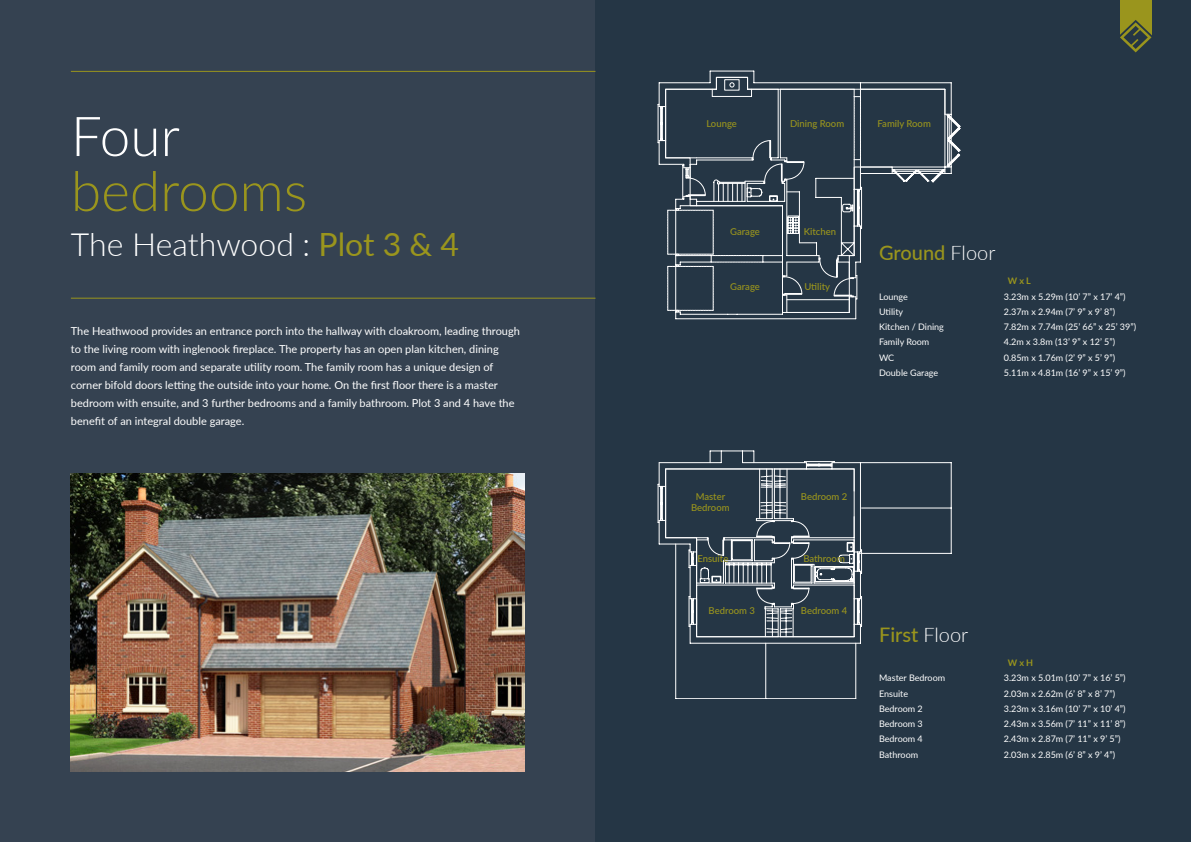
<style>
.page{position:relative;width:1191px;height:842px;background:#fff}
.page>*{position:absolute;margin:0;border:0;box-sizing:border-box;transform-origin:0 0}
.t1{font:300 55px "Lato";color:#9a951d}
.t2{font:300 55px "Lato";color:#fff}
.t3{font:300 32px "Lato";color:#fff}
.t4{font:500 20px "Lato";color:#9a951d}
.t5{font:11px/18px "Lato";color:#fff}
.t6{font:500 9.5px "Lato";color:#9a951d}
.t7{font:9px "Lato";color:#fff}
.t8{font:700 9px "Lato";color:#9a951d}
.s1{font-weight:400;color:#9a951d}
.s2{font-weight:300;color:#fff}
</style>
<div class="page">
<div style="left:0;top:0;width:595px;height:842px;background:#354251"></div>
<img style="left:71px;top:473px;width:453px;height:298px">
<div style="left:595px;top:0;width:596px;height:842px;background:#253645"></div>
<div style="left:1119px;top:0;width:32px;height:38px;background:#9a951d"></div>
<svg style="left:1119px;top:16px;width:33px;height:37px"></svg>
<hr style="left:71px;top:71px;width:524px;height:1px;background:#9a951d">
<hr style="left:71px;top:298px;width:524px;height:1px;background:#9a951d">
<hr style="left:675px;top:319px;width:180px;height:1px;background:#fff">
<hr style="left:710px;top:71px;width:44px;height:1px;background:#fff">
<svg style="left:818px;top:313px;width:39px;height:6px"></svg>
<svg style="left:747px;top:71px;width:7px;height:6px"></svg>
<svg style="left:710px;top:71px;width:7px;height:6px"></svg>
<svg style="left:945px;top:83px;width:6px;height:91px"></svg>
<svg style="left:665px;top:77px;width:280px;height:236px"></svg>
<svg style="left:659px;top:140px;width:145px;height:179px"></svg>
<svg style="left:658px;top:462px;width:204px;height:237px"></svg>
<hr style="left:860px;top:462px;width:91px;height:1px;background:#fff">
<hr style="left:951px;top:463px;width:1px;height:90px;background:#fff">
<hr style="left:860px;top:553px;width:91px;height:1px;background:#fff">
<hr style="left:861px;top:508px;width:90px;height:1px;background:#fff">
<svg style="left:659px;top:451px;width:202px;height:192px"></svg>
<h1 class="t2" style="left:71px;top:98px;width:111px">Four</h1>
<h1 class="t1" style="left:71px;top:153px;width:238px">bedrooms</h1>
<h2 class="t3" style="left:71px;top:222px;width:390px">The Heathwood : <span class="s1">Plot 3 &amp; 4</span></h2>
<p class="t5" style="left:71px;top:321px;width:450px">The Heathwood provides an entrance porch into the hallway with cloakroom, leading through to the living room with inglenook fireplace. The property has an open plan kitchen, dining room and family room and separate utility room. The family room has a unique design of corner bifold doors letting the outside into your home. On the first floor there is a master bedroom with ensuite, and 3 further bedrooms and a family bathroom. Plot 3 and 4 have the benefit of an integral double garage.</p>
<p class="t6" style="left:706px;top:117px;width:32px">Lounge</p>
<p class="t6" style="left:790px;top:117px;width:56px">Dining Room</p>
<p class="t6" style="left:877px;top:117px;width:55px">Family Room</p>
<p class="t6" style="left:730px;top:224px;width:31px">Garage</p>
<p class="t6" style="left:804px;top:224px;width:34px">Kitchen</p>
<p class="t6" style="left:730px;top:280px;width:31px">Garage</p>
<p class="t6" style="left:804px;top:280px;width:27px">Utility</p>
<h3 class="t4" style="left:879px;top:239px;width:118px">Ground <span class="s2">Floor</span></h3>
<p class="t8" style="left:1007px;top:274px;width:25px">W x L</p>
<p class="t7" style="left:879px;top:290px;width:30px">Lounge</p>
<p class="t7" style="left:1003px;top:290px;width:123px">3.23m x 5.29m (10’ 7” x 17’ 4”)</p>
<p class="t7" style="left:879px;top:305px;width:26px">Utility</p>
<p class="t7" style="left:1003px;top:305px;width:113px">2.37m x 2.94m (7’ 9” x 9’ 8”)</p>
<p class="t7" style="left:879px;top:320px;width:66px">Kitchen / Dining</p>
<p class="t7" style="left:1003px;top:320px;width:134px">7.82m x 7.74m (25’ 66” x 25’ 39”)</p>
<p class="t7" style="left:879px;top:336px;width:52px">Family Room</p>
<p class="t7" style="left:1003px;top:336px;width:113px">4.2m x 3.8m (13’ 9” x 12’ 5”)</p>
<p class="t7" style="left:879px;top:351px;width:17px">WC</p>
<p class="t7" style="left:1003px;top:351px;width:113px">0.85m x 1.76m (2’ 9” x 5’ 9”)</p>
<p class="t7" style="left:879px;top:366px;width:61px">Double Garage</p>
<p class="t7" style="left:1003px;top:366px;width:123px">5.11m x 4.81m (16’ 9” x 15’ 9”)</p>
<p class="t6" style="left:695px;top:490px;width:31px">Master</p>
<p class="t6" style="left:801px;top:490px;width:48px">Bedroom 2</p>
<p class="t6" style="left:691px;top:501px;width:40px">Bedroom</p>
<p class="t6" style="left:697px;top:551px;width:32px">Ensuite</p>
<p class="t6" style="left:803px;top:551px;width:43px">Bathroom</p>
<p class="t6" style="left:708px;top:603px;width:48px">Bedroom 3</p>
<p class="t6" style="left:801px;top:603px;width:48px">Bedroom 4</p>
<h3 class="t4" style="left:879px;top:620px;width:91px">First <span class="s2">Floor</span></h3>
<p class="t8" style="left:1007px;top:656px;width:27px">W x H</p>
<p class="t7" style="left:879px;top:672px;width:68px">Master Bedroom</p>
<p class="t7" style="left:1003px;top:672px;width:123px">3.23m x 5.01m (10’ 7” x 16’ 5”)</p>
<p class="t7" style="left:879px;top:687px;width:31px">Ensuite</p>
<p class="t7" style="left:1003px;top:687px;width:113px">2.03m x 2.62m (6’ 8” x 8’ 7”)</p>
<p class="t7" style="left:879px;top:702px;width:45px">Bedroom 2</p>
<p class="t7" style="left:1003px;top:702px;width:123px">3.23m x 3.16m (10’ 7” x 10’ 4”)</p>
<p class="t7" style="left:879px;top:717px;width:45px">Bedroom 3</p>
<p class="t7" style="left:1003px;top:717px;width:123px">2.43m x 3.56m (7’ 11” x 11’ 8”)</p>
<p class="t7" style="left:879px;top:732px;width:45px">Bedroom 4</p>
<p class="t7" style="left:1003px;top:732px;width:118px">2.43m x 2.87m (7’ 11” x 9’ 5”)</p>
<p class="t7" style="left:879px;top:748px;width:41px">Bathroom</p>
<p class="t7" style="left:1003px;top:748px;width:113px">2.03m x 2.85m (6’ 8” x 9’ 4”)</p>
</div>
